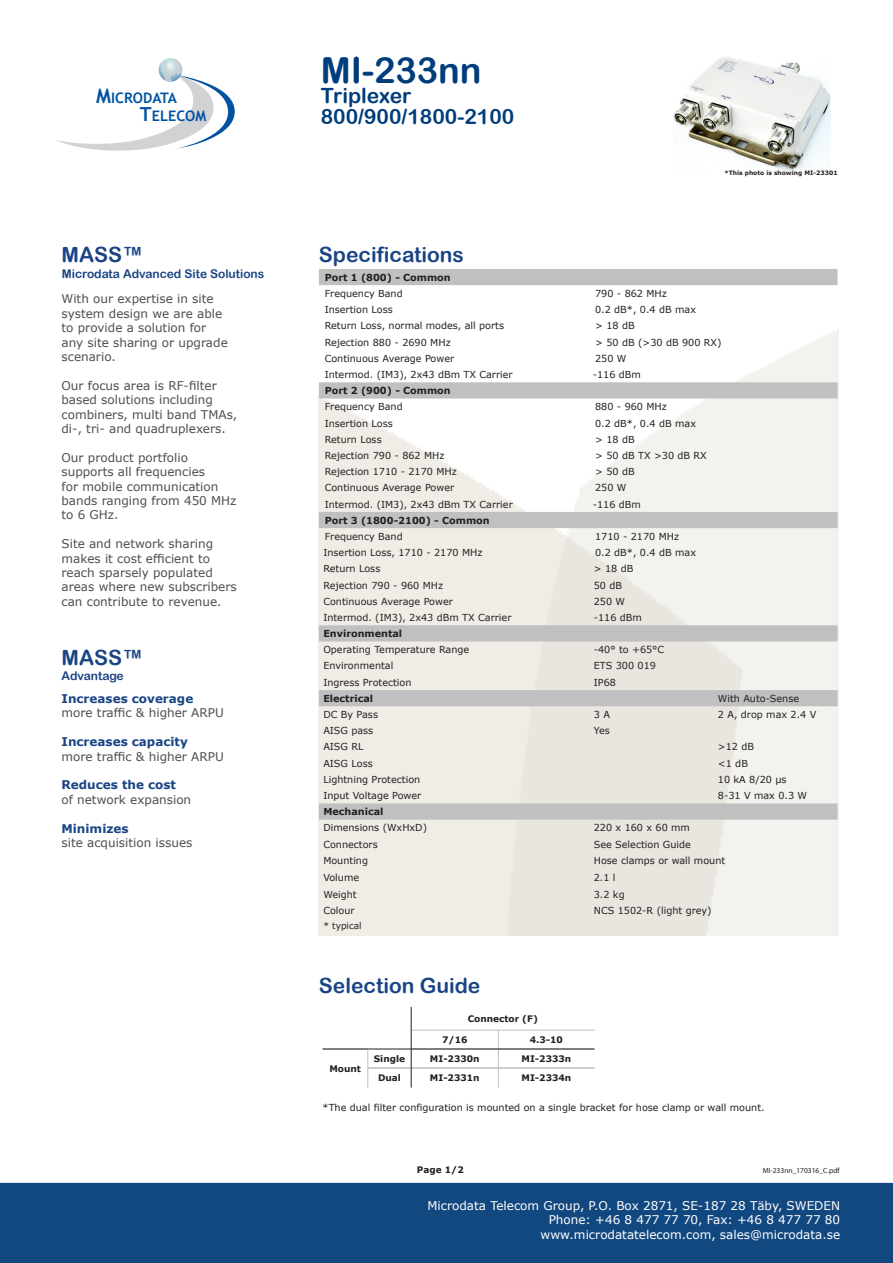
<style>
.page{position:relative;width:893px;height:1263px;background:#fff}
.page>*{position:absolute;margin:0;border:0;box-sizing:border-box;transform-origin:0 0}
.t1{font:36px "Arial Rounded MT Bold";color:#003d7b}
.t2{font:21px "Arial Rounded MT Bold";color:#1a4485}
.t3{font:21px/20.5px "Arial Rounded MT Bold";color:#003d7b}
.t4{font:700 14.55px/18px "Trebuchet MS";color:#0153a2}
.t5{font:12px/14.4px "Verdana";color:#4e4e4e}
.t6{font:12px/14.4px "Verdana";color:#fff;text-align:right}
.t7{font:700 12px "Verdana";color:#1a4485}
.t8{font:12px "Arial Rounded MT Bold";color:#1a4485}
.t9{font:9.6px "Verdana";color:#231f20}
.t10{font:700 9.6px "Verdana";color:#231f20}
.t11{font:700 9px "Verdana";color:#231f20}
.t12{font:9px "Verdana";color:#231f20}
.t13{font:7.5px "Myriad Pro";color:#231f20}
.t14{font:700 6px "Verdana";color:#231f20}
.s1{font-size:20.1px}
.s2{font-size:19.35px}
</style>
<div class="page">
<svg style="left:56px;top:58px;width:179px;height:93px"></svg>
<div style="left:0;top:1183px;width:893px;height:80px;background:#124880"></div>
<svg style="left:319px;top:269px;width:519px;height:259px"></svg>
<svg style="left:319px;top:625px;width:519px;height:195px;background:#e1e0db"></svg>
<img style="left:673px;top:57px;width:157px;height:113px">
<hr style="left:411px;top:1030px;width:87px;height:1px;background:#c0c0c0">
<hr style="left:498px;top:1030px;width:96px;height:1px;background:#c0c0c0">
<svg style="left:498px;top:1030px;width:1px;height:57px"></svg>
<hr style="left:368px;top:1068px;width:43px;height:1px;background:#c0c0c0">
<hr style="left:411px;top:1068px;width:87px;height:1px;background:#c0c0c0">
<hr style="left:498px;top:1068px;width:96px;height:1px;background:#c0c0c0">
<svg style="left:411px;top:1007px;width:1px;height:80px"></svg>
<hr style="left:368px;top:1049px;width:43px;height:1px;background:#231f20">
<svg style="left:368px;top:1049px;width:1px;height:38px"></svg>
<hr style="left:323px;top:1049px;width:45px;height:1px;background:#000">
<hr style="left:411px;top:1049px;width:87px;height:1px;background:#000">
<hr style="left:498px;top:1049px;width:96px;height:1px;background:#000">
<h3 class="t4" style="left:140px;top:89px;width:68px;text-indent:-44px"><span class="s1">M</span>ICRODATA<br><span class="s2">T</span>ELECOM</h3>
<h2 class="t2" style="left:62px;top:242px;width:83px">MASS™</h2>
<p class="t5" style="left:62px;top:292px;width:168px">With our expertise in site system design we are able to provide a solution for any site sharing or upgrade scenario.</p>
<p class="t5" style="left:62px;top:378px;width:177px">Our focus area is RF-filter based solutions including combiners, multi band TMAs, di-, tri- and quadruplexers.</p>
<p class="t5" style="left:62px;top:450px;width:177px">Our product portfolio supports all frequencies<br>for mobile communication bands ranging from 450 MHz to 6 GHz.</p>
<p class="t5" style="left:62px;top:536px;width:177px">Site and network sharing makes it cost efficient to reach sparsely populated areas where new subscribers can contribute to revenue.</p>
<p class="t8" style="left:62px;top:267px;width:204px">Microdata Advanced Site Solutions</p>
<h2 class="t2" style="left:62px;top:645px;width:83px">MASS™</h2>
<p class="t8" style="left:62px;top:668px;width:64px">Advantage</p>
<p class="t7" style="left:62px;top:690px;width:133px">Increases coverage</p>
<p class="t5" style="left:62px;top:706px;width:164px">more traffic &amp; higher ARPU</p>
<p class="t7" style="left:62px;top:733px;width:128px">Increases capacity</p>
<p class="t5" style="left:62px;top:749px;width:164px">more traffic &amp; higher ARPU</p>
<p class="t7" style="left:62px;top:776px;width:116px">Reduces the cost</p>
<p class="t5" style="left:62px;top:792px;width:131px">of network expansion</p>
<p class="t7" style="left:62px;top:820px;width:69px">Minimizes</p>
<p class="t5" style="left:62px;top:835px;width:132px">site acquisition issues</p>
<h1 class="t1" style="left:321px;top:49px;width:162px">MI-233nn</h1>
<h2 class="t3" style="left:321px;top:85px;width:195px">Triplexer<br>800/900/1800-2100</h2>
<p class="t14" style="left:724px;top:168px;width:115px">*This photo is showing MI-23301</p>
<p class="t2" style="left:319px;top:242px;width:147px">Specifications</p>
<p class="t10" style="left:325px;top:270px;width:128px">Port 1 (800) - Common</p>
<p class="t9" style="left:325px;top:287px;width:80px">Frequency Band</p>
<p class="t9" style="left:595px;top:287px;width:73px">790 - 862 MHz</p>
<p class="t9" style="left:325px;top:303px;width:70px">Insertion Loss</p>
<p class="t9" style="left:595px;top:303px;width:102px">0.2 dB*, 0.4 dB max</p>
<p class="t9" style="left:325px;top:319px;width:181px">Return Loss, normal modes, all ports</p>
<p class="t9" style="left:595px;top:319px;width:41px">&gt; 18 dB</p>
<p class="t9" style="left:325px;top:335px;width:128px">Rejection 880 - 2690 MHz</p>
<p class="t9" style="left:595px;top:335px;width:128px">&gt; 50 dB (&gt;30 dB 900 RX)</p>
<p class="t9" style="left:325px;top:352px;width:131px">Continuous Average Power</p>
<p class="t9" style="left:595px;top:352px;width:33px">250 W</p>
<p class="t9" style="left:325px;top:368px;width:190px">Intermod. (IM3), 2x43 dBm TX Carrier</p>
<p class="t9" style="left:593px;top:368px;width:50px">-116 dBm</p>
<p class="t10" style="left:325px;top:384px;width:128px">Port 2 (900) - Common</p>
<p class="t9" style="left:325px;top:400px;width:80px">Frequency Band</p>
<p class="t9" style="left:595px;top:400px;width:73px">880 - 960 MHz</p>
<p class="t9" style="left:325px;top:416px;width:70px">Insertion Loss</p>
<p class="t9" style="left:595px;top:416px;width:102px">0.2 dB*, 0.4 dB max</p>
<p class="t9" style="left:325px;top:433px;width:59px">Return Loss</p>
<p class="t9" style="left:595px;top:433px;width:41px">&gt; 18 dB</p>
<p class="t9" style="left:325px;top:449px;width:121px">Rejection 790 - 862 MHz</p>
<p class="t9" style="left:595px;top:449px;width:113px">&gt; 50 dB TX &gt;30 dB RX</p>
<p class="t9" style="left:325px;top:465px;width:134px">Rejection 1710 - 2170 MHz</p>
<p class="t9" style="left:595px;top:465px;width:41px">&gt; 50 dB</p>
<p class="t9" style="left:325px;top:481px;width:131px">Continuous Average Power</p>
<p class="t9" style="left:595px;top:481px;width:33px">250 W</p>
<p class="t9" style="left:325px;top:497px;width:190px">Intermod. (IM3), 2x43 dBm TX Carrier</p>
<p class="t9" style="left:593px;top:497px;width:50px">-116 dBm</p>
<p class="t10" style="left:325px;top:513px;width:167px">Port 3 (1800-2100) - Common</p>
<p class="t9" style="left:325px;top:530px;width:80px">Frequency Band</p>
<p class="t9" style="left:595px;top:530px;width:86px">1710 - 2170 MHz</p>
<p class="t9" style="left:323px;top:546px;width:161px">Insertion Loss, 1710 - 2170 MHz</p>
<p class="t9" style="left:595px;top:546px;width:102px">0.2 dB*, 0.4 dB max</p>
<p class="t9" style="left:323px;top:562px;width:59px">Return Loss</p>
<p class="t9" style="left:594px;top:562px;width:41px">&gt; 18 dB</p>
<p class="t9" style="left:323px;top:578px;width:121px">Rejection 790 - 960 MHz</p>
<p class="t9" style="left:594px;top:578px;width:30px">50 dB</p>
<p class="t9" style="left:323px;top:595px;width:131px">Continuous Average Power</p>
<p class="t9" style="left:594px;top:595px;width:33px">250 W</p>
<p class="t9" style="left:323px;top:611px;width:190px">Intermod. (IM3), 2x43 dBm TX Carrier</p>
<p class="t9" style="left:594px;top:611px;width:50px">-116 dBm</p>
<p class="t10" style="left:323px;top:627px;width:80px">Environmental</p>
<p class="t9" style="left:323px;top:643px;width:147px">Operating Temperature Range</p>
<p class="t9" style="left:594px;top:643px;width:72px">-40° to +65°C</p>
<p class="t9" style="left:323px;top:659px;width:72px">Environmental</p>
<p class="t9" style="left:594px;top:659px;width:64px">ETS 300 019</p>
<p class="t9" style="left:323px;top:676px;width:90px">Ingress Protection</p>
<p class="t9" style="left:594px;top:676px;width:24px">IP68</p>
<p class="t10" style="left:323px;top:692px;width:51px">Electrical</p>
<p class="t9" style="left:718px;top:692px;width:83px">With Auto-Sense</p>
<p class="t9" style="left:323px;top:708px;width:56px">DC By Pass</p>
<p class="t9" style="left:594px;top:708px;width:18px">3 A</p>
<p class="t9" style="left:718px;top:708px;width:100px">2 A, drop max 2.4 V</p>
<p class="t9" style="left:323px;top:724px;width:51px">AISG pass</p>
<p class="t9" style="left:594px;top:724px;width:18px">Yes</p>
<p class="t9" style="left:323px;top:740px;width:42px">AISG RL</p>
<p class="t9" style="left:718px;top:740px;width:38px">&gt;12 dB</p>
<p class="t9" style="left:323px;top:756px;width:51px">AISG Loss</p>
<p class="t9" style="left:718px;top:756px;width:32px">&lt;1 dB</p>
<p class="t9" style="left:323px;top:773px;width:98px">Lightning Protection</p>
<p class="t9" style="left:718px;top:773px;width:70px">10 kA 8/20 µs</p>
<p class="t9" style="left:323px;top:789px;width:100px">Input Voltage Power</p>
<p class="t9" style="left:718px;top:789px;width:91px">8-31 V max 0.3 W</p>
<p class="t10" style="left:323px;top:805px;width:62px">Mechanical</p>
<p class="t9" style="left:323px;top:821px;width:105px">Dimensions (WxHxD)</p>
<p class="t9" style="left:594px;top:821px;width:98px">220 x 160 x 60 mm</p>
<p class="t9" style="left:323px;top:837px;width:56px">Connectors</p>
<p class="t9" style="left:594px;top:837px;width:99px">See Selection Guide</p>
<p class="t9" style="left:323px;top:854px;width:46px">Mounting</p>
<p class="t9" style="left:594px;top:854px;width:133px">Hose clamps or wall mount</p>
<p class="t9" style="left:323px;top:871px;width:37px">Volume</p>
<p class="t9" style="left:594px;top:871px;width:23px">2.1 l</p>
<p class="t9" style="left:323px;top:887px;width:35px">Weight</p>
<p class="t9" style="left:594px;top:887px;width:32px">3.2 kg</p>
<p class="t9" style="left:323px;top:904px;width:33px">Colour</p>
<p class="t9" style="left:594px;top:904px;width:119px">NCS 1502-R (light grey)</p>
<p class="t12" style="left:323px;top:920px;width:40px">* typical</p>
<p class="t2" style="left:319px;top:973px;width:163px">Selection Guide</p>
<p class="t11" style="left:468px;top:1012px;width:72px">Connector (F)</p>
<p class="t11" style="left:442px;top:1033px;width:27px">7/16</p>
<p class="t11" style="left:530px;top:1033px;width:35px">4.3-10</p>
<p class="t11" style="left:329px;top:1062px;width:33px">Mount</p>
<p class="t11" style="left:374px;top:1052px;width:33px">Single</p>
<p class="t11" style="left:430px;top:1052px;width:51px">MI-2330n</p>
<p class="t11" style="left:521px;top:1052px;width:51px">MI-2333n</p>
<p class="t11" style="left:378px;top:1071px;width:24px">Dual</p>
<p class="t11" style="left:430px;top:1071px;width:51px">MI-2331n</p>
<p class="t11" style="left:521px;top:1071px;width:51px">MI-2334n</p>
<p class="t9" style="left:323px;top:1101px;width:444px">*The dual filter configuration is mounted on a single bracket for hose clamp or wall mount.</p>
<p class="t11" style="left:417px;top:1163px;width:48px">Page 1/2</p>
<p class="t13" style="left:763px;top:1165px;width:79px">MI-233nn_170316_C.pdf</p>
<p class="t6" style="left:427px;top:1198px;width:414px">Microdata Telecom Group, P.O. Box 2871, SE-187 28 Täby, SWEDEN<br>Phone: +46 8 477 77 70, Fax: +46 8 477 77 80 www.microdatatelecom.com, sales@microdata.se</p>
</div>
